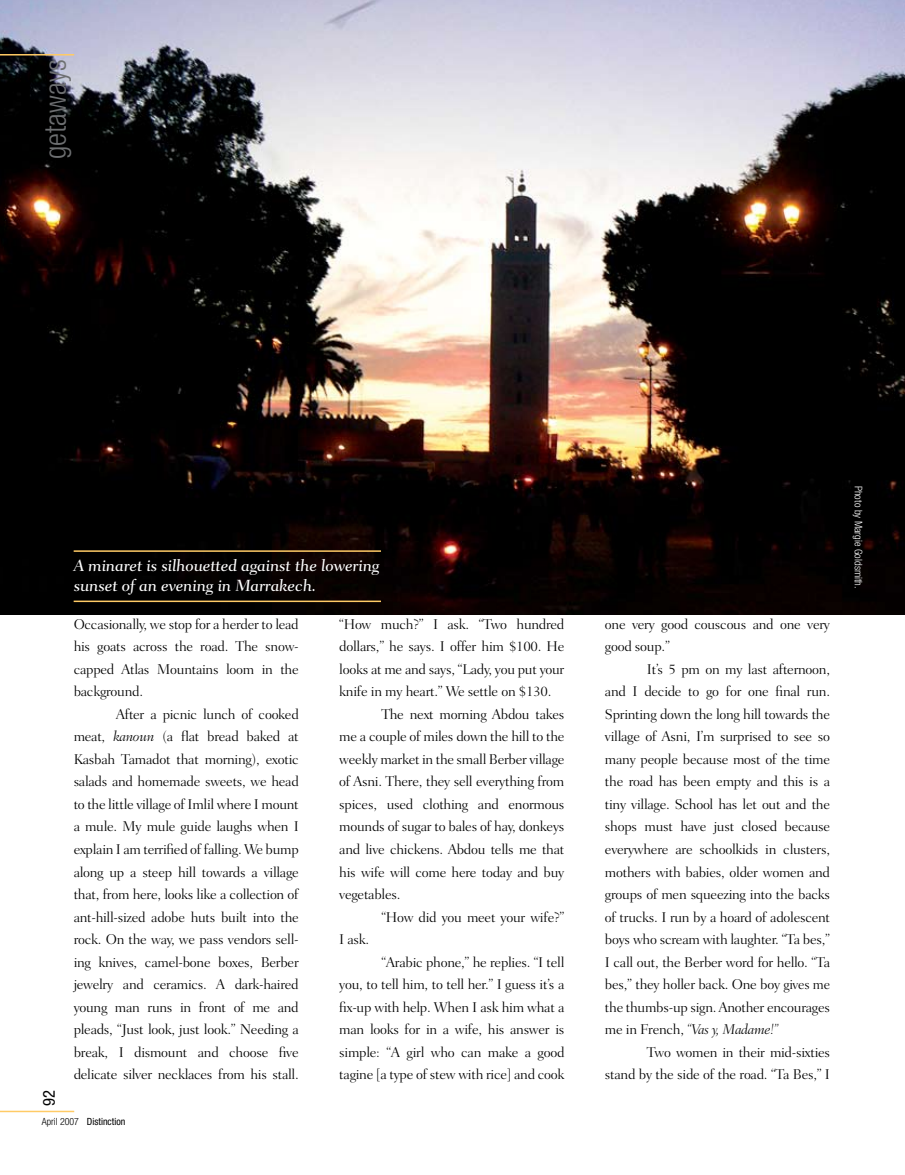
<style>
.page{position:relative;width:905px;height:1175px;background:#fff}
.page>*{position:absolute;margin:0;border:0;box-sizing:border-box;transform-origin:0 0}
.t1{font:300 condensed 30px "Helvetica Neue";color:#6d6f71}
.t2{font:500 16.5px/19.5px "Fairfield LH Caption";letter-spacing:-.02em;color:#fff}
.t3{font:condensed 16.5px "Helvetica Neue";color:#000}
.t4{font:300 14.4px/22.5px "Fairfield LH";letter-spacing:-.02em;color:#000;text-align:justify}
.t5{font:300 condensed 10.5px "Helvetica Neue";color:#fff}
.t6{font:condensed 9.9px "Helvetica Neue";color:#000}
.s1{font-style:italic}
.s2{font-weight:300}
</style>
<div class="page">
<img style="left:0;top:0;width:904px;height:614px">
<hr style="left:0;top:1110px;width:74px;height:2px;background:#ffcb66">
<hr style="left:0;top:54px;width:74px;height:2px;background:#ffcb66">
<hr style="left:74px;top:550px;width:307px;height:2px;background:#ffcb66">
<hr style="left:74px;top:600px;width:307px;height:2px;background:#ffcb66">
<h1 class="t1" style="left:38px;top:159px;width:101px;rotate:-90deg">getaways</h1>
<p class="t2" style="left:74px;top:556px;width:307px">A minaret is silhouetted against the lowering sunset of an evening in Marrakech.</p>
<p class="t3" style="left:39px;top:1106px;width:17px;rotate:-90deg">92</p>
<p class="t4" style="left:74px;top:613px;width:226px">Occasionally, we stop for a herder to lead his goats across the road. The snow&shy;capped Atlas Mountains loom in the background.</p>
<p class="t4" style="left:74px;top:703px;width:227px;text-indent:42px">After a picnic lunch of cooked meat, <span class="s1">kanoun</span> (a flat bread baked at Kasbah Tamadot that morning), exotic salads and homemade sweets, we head to the little village of Imlil where I mount a mule. My mule guide laughs when I explain I am terrified of falling. We bump along up a steep hill towards a village that, from here, looks like a collection of ant-hill-sized adobe huts built into the rock. On the way, we pass vendors sell&shy;ing knives, camel-bone boxes, Berber jewelry and ceramics. A dark-haired young man runs in front of me and pleads, “Just look, just look.” Needing a break, I dismount and choose five delicate silver necklaces from his stall.</p>
<p class="t6" style="left:42px;top:1115px;width:85px"><span class="s2">April 2007</span> Distinction</p>
<p class="t4" style="left:339px;top:613px;width:227px">“How much?” I ask. “Two hundred</p>
<p class="t4" style="left:339px;top:635px;width:227px">dollars,” he says. I offer him $100. He</p>
<p class="t4" style="left:339px;top:658px;width:226px">looks at me and says, “Lady, you put your</p>
<p class="t4" style="left:339px;top:680px;width:213px">knife in my heart.” We settle on $130.</p>
<p class="t4" style="left:381px;top:703px;width:185px">The next morning Abdou takes</p>
<p class="t4" style="left:339px;top:725px;width:227px">me a couple of miles down the hill to the</p>
<p class="t4" style="left:339px;top:748px;width:227px">weekly market in the small Berber village</p>
<p class="t4" style="left:339px;top:770px;width:226px">of Asni. There, they sell everything from</p>
<p class="t4" style="left:339px;top:793px;width:226px">spices, used clothing and enormous</p>
<p class="t4" style="left:339px;top:815px;width:227px">mounds of sugar to bales of hay, donkeys</p>
<p class="t4" style="left:339px;top:838px;width:226px">and live chickens. Abdou tells me that</p>
<p class="t4" style="left:339px;top:860px;width:226px">his wife will come here today and buy</p>
<p class="t4" style="left:339px;top:883px;width:63px">vegetables.</p>
<p class="t4" style="left:381px;top:905px;width:184px">“How did you meet your wife?”</p>
<p class="t4" style="left:339px;top:928px;width:32px">I ask.</p>
<p class="t4" style="left:381px;top:950px;width:184px">“Arabic phone,” he replies. “I tell</p>
<p class="t4" style="left:339px;top:973px;width:226px">you, to tell him, to tell her.” I guess it’s a</p>
<p class="t4" style="left:339px;top:995px;width:226px">fix-up with help. When I ask him what a</p>
<p class="t4" style="left:339px;top:1018px;width:227px">man looks for in a wife, his answer is</p>
<p class="t4" style="left:339px;top:1040px;width:227px">simple: “A girl who can make a good</p>
<p class="t4" style="left:339px;top:1063px;width:227px">tagine [a type of stew with rice] and cook</p>
<p class="t4" style="left:605px;top:613px;width:226px">one very good couscous and one very good soup.”</p>
<p class="t4" style="left:605px;top:658px;width:227px;text-indent:42px">It’s 5 pm on my last afternoon, and I decide to go for one final run.<br>Sprinting down the long hill towards the village of Asni, I’m surprised to see so many people because most of the time the road has been empty and this is a tiny village. School has let out and the shops must have just closed because everywhere are schoolkids in clusters, mothers with babies, older women and groups of men squeezing into the backs of trucks. I run by a hoard of adolescent boys who scream with laughter. “Ta bes,” I call out, the Berber word for hello. “Ta bes,” they holler back. One boy gives me the thumbs-up sign. Another encourages me in French, <span class="s1">“Vas y, Madame!”</span></p>
<p class="t4" style="left:605px;top:1040px;width:227px;text-align:right">Two women in their mid-sixties<br>stand by the side of the road. “Ta Bes,” I</p>
<p class="t5" style="left:864px;top:486px;width:104px;rotate:90deg">Photo by Margie Goldsmith.</p>
</div>
